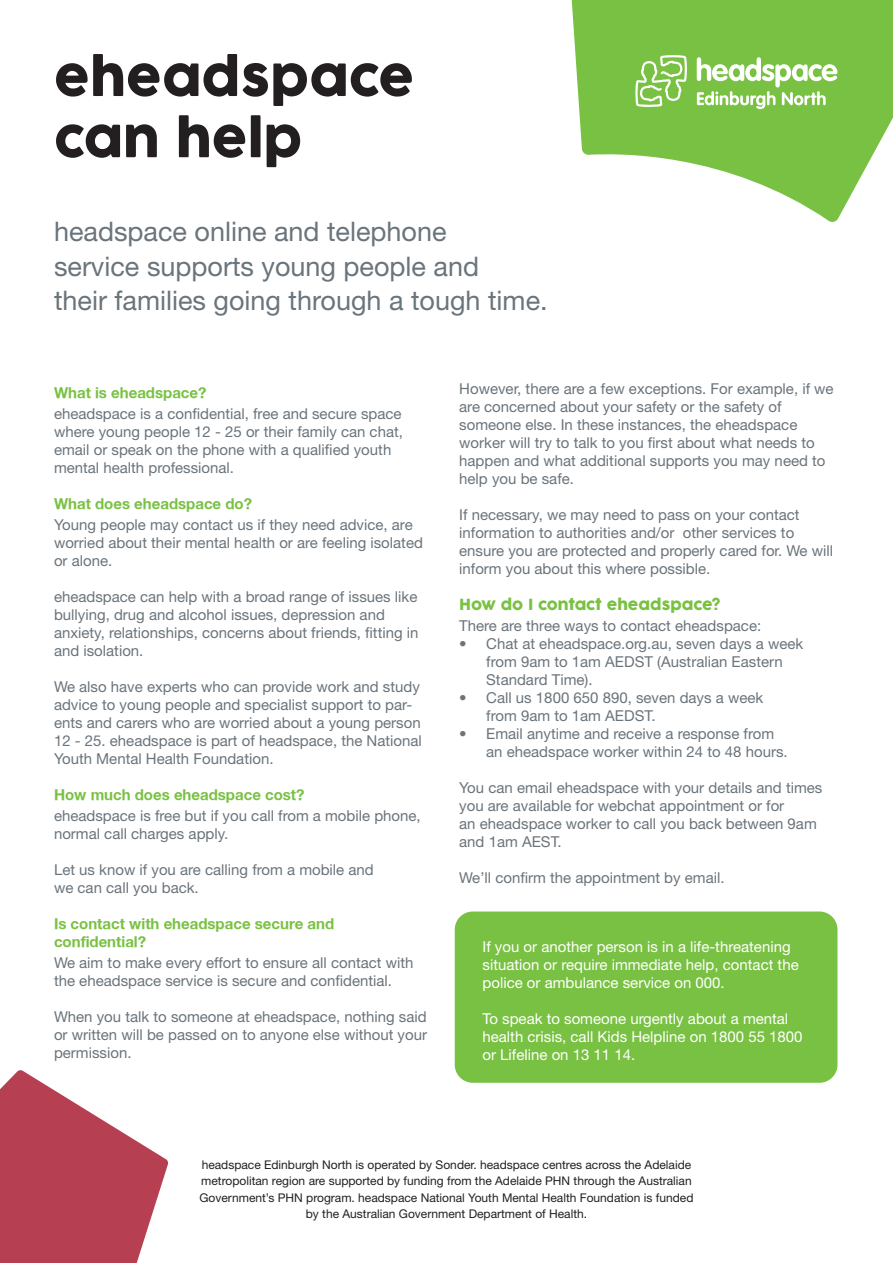
<style>
.page{position:relative;width:893px;height:1263px;background:#fff}
.page>*{position:absolute;margin:0;border:0;box-sizing:border-box;transform-origin:0 0}
.t1{font:51px/61.2px "Cocogoose Pro";color:#231f20}
.t2{font:27px/34.5px "Helvetica Neue LT Pro";color:#6a747b}
.t3{font:15px/18px "Helvetica Neue LT Pro";color:#6a747b}
.t4{font:15px/18px "Helvetica Neue LT Pro";color:#fff}
.t5{font:700 15px/18px "Helvetica Neue";color:#79c142}
.t6{font:15px "Cocogoose Pro";color:#79c142}
.t7{font:12px/16.5px "Helvetica Neue LT Pro";color:#231f20;text-align:center}
</style>
<div class="page">
<div style="left:455px;top:911px;width:382px;height:172px;background:#79c142;border-radius:18px"></div>
<svg style="left:571px;top:0;width:322px;height:222px;fill:#79c142"></svg>
<svg style="left:635px;top:55px;width:52px;height:52px"></svg>
<svg style="left:697px;top:57px;width:140px;height:52px"></svg>
<svg style="left:0;top:1070px;width:169px;height:193px"></svg>
<h1 class="t1" style="left:54px;top:48px;width:362px">eheadspace can help</h1>
<h2 class="t2" style="left:54px;top:214px;width:495px">headspace online and telephone<br>service supports young people and<br>their families going through a tough time.</h2>
<p class="t5" style="left:54px;top:384px;width:154px">What is eheadspace?</p>
<p class="t3" style="left:54px;top:405px;width:350px">eheadspace is a confidential, free and secure space where young people 12 - 25 or their family can chat, email or speak on the phone with a qualified youth mental health professional.</p>
<p class="t5" style="left:54px;top:495px;width:200px">What does eheadspace do?</p>
<p class="t3" style="left:54px;top:516px;width:370px">Young people may contact us if they need advice, are worried about their mental health or are feeling isolated or alone.</p>
<p class="t3" style="left:54px;top:588px;width:366px">eheadspace can help with a broad range of issues like bullying, drug and alcohol issues, depression and anxiety, relationships, concerns about friends, fitting in and isolation.</p>
<p class="t3" style="left:54px;top:678px;width:369px">We also have experts who can provide work and study advice to young people and specialist support to par&shy;ents and carers who are worried about a young person 12 - 25. eheadspace is part of headspace, the National Youth Mental Health Foundation.</p>
<p class="t5" style="left:54px;top:786px;width:252px">How much does eheadspace cost?</p>
<p class="t3" style="left:54px;top:807px;width:368px">eheadspace is free but if you call from a mobile phone, normal call charges apply.</p>
<p class="t3" style="left:54px;top:861px;width:321px">Let us know if you are calling from a mobile and we can call you back.</p>
<p class="t5" style="left:54px;top:915px;width:282px">Is contact with eheadspace secure and confidential?</p>
<p class="t3" style="left:54px;top:954px;width:361px">We aim to make every effort to ensure all contact with the eheadspace service is secure and confidential.</p>
<p class="t3" style="left:54px;top:1008px;width:375px;text-align:justify">When you talk to someone at eheadspace, nothing said or written will be passed on to anyone else without your permission.</p>
<p class="t3" style="left:459px;top:380px;width:376px">However, there are a few exceptions. For example, if we are concerned about your safety or the safety of someone else. In these instances, the eheadspace worker will try to talk to you first about what needs to happen and what additional supports you may need to help you be safe.</p>
<p class="t3" style="left:459px;top:506px;width:375px">If necessary, we may need to pass on your contact information to authorities and/or other services to ensure you are protected and properly cared for. We will inform you about this where possible.</p>
<p class="t6" style="left:459px;top:595px;width:263px">How do I contact eheadspace?</p>
<p class="t3" style="left:459px;top:617px;width:303px">There are three ways to contact eheadspace:</p>
<p class="t3" style="left:486px;top:635px;width:319px;text-indent:-27px">• Chat at eheadspace.org.au, seven days a week from 9am to 1am AEDST (Australian Eastern<br>Standard Time).</p>
<p class="t3" style="left:486px;top:689px;width:279px;text-indent:-27px">• Call us 1800 650 890, seven days a week from 9am to 1am AEDST.</p>
<p class="t3" style="left:486px;top:725px;width:303px;text-indent:-27px">• Email anytime and receive a response from an eheadspace worker within 24 to 48 hours.</p>
<p class="t3" style="left:459px;top:779px;width:365px">You can email eheadspace with your details and times you are available for webchat appointment or for<br>an eheadspace worker to call you back between 9am and 1am AEST.</p>
<p class="t3" style="left:459px;top:869px;width:267px">We’ll confirm the appointment by email.</p>
<p class="t4" style="left:482px;top:937px;width:318px">If you or another person is in a life-threatening situation or require immediate help, contact the police or ambulance service on 000.</p>
<p class="t4" style="left:482px;top:1009px;width:322px">To speak to someone urgently about a mental health crisis, call Kids Helpline on 1800 55 1800 or Lifeline on 13 11 14.</p>
<p class="t7" style="left:200px;top:1156px;width:495px">headspace Edinburgh North is operated by Sonder. headspace centres across the Adelaide metropolitan region are supported by funding from the Adelaide PHN through the Australian Government’s PHN program. headspace National Youth Mental Health Foundation is funded by the Australian Government Department of Health.</p>
</div>
